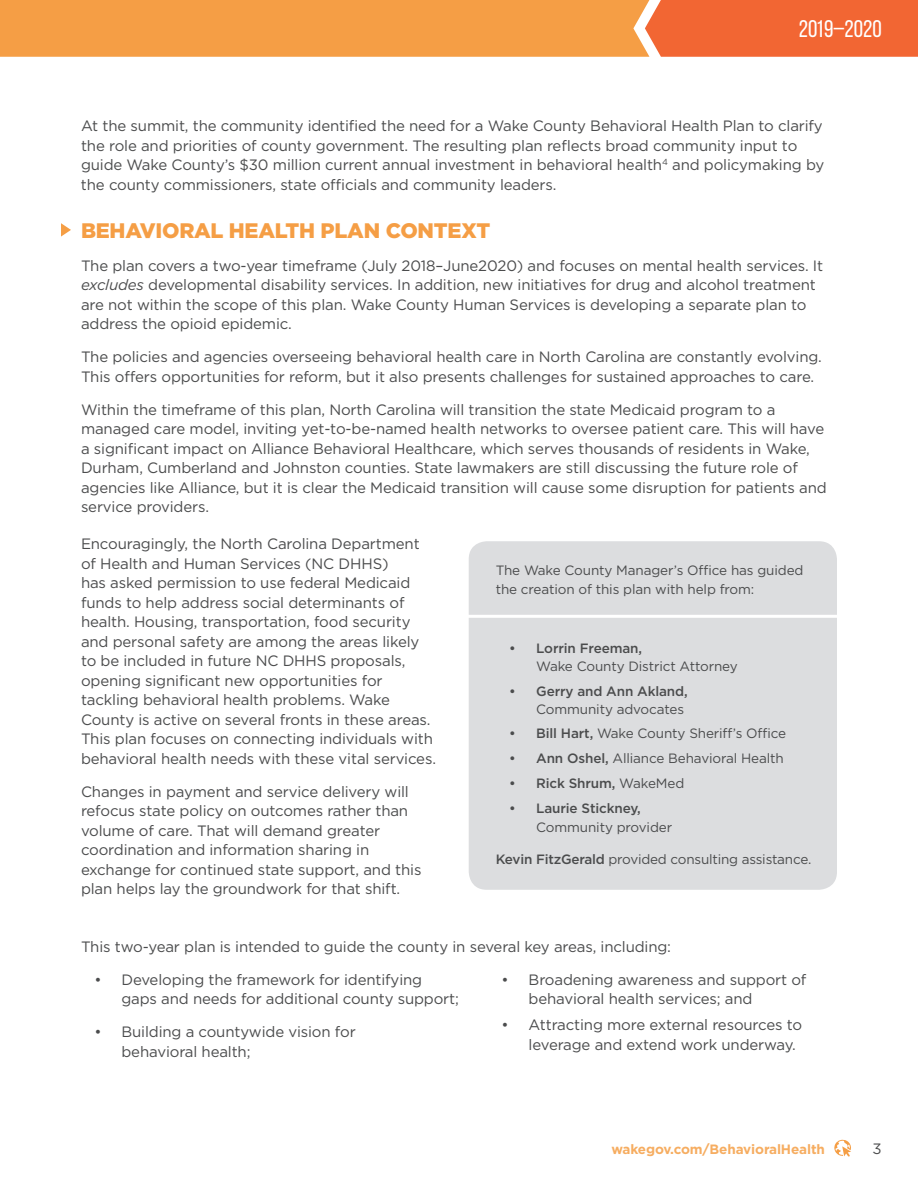
<style>
.page{position:relative;width:918px;height:1188px;background:#fff}
.page>*{position:absolute;margin:0;border:0;box-sizing:border-box;transform-origin:0 0}
.t1{font:24px "Bebas Neue";color:#fff}
.t2{font:900 21px "Gotham";letter-spacing:-.01em;color:#f59e45}
.t3{font:15px/19.5px "Gotham";letter-spacing:-.01em;color:#4b4c4d}
.t4{font:13.5px/19.5px "Gotham";letter-spacing:-.01em;color:#4b4c4d}
.t5{font:500 13.5px "Gotham";letter-spacing:-.01em;color:#4b4c4d}
.t6{font:700 13.5px "Gotham";letter-spacing:-.01em;color:#f6ad61}
.s1{font-style:italic}
.s2{font-weight:500}
.s3{font-weight:400}
</style>
<div class="page">
<svg style="left:0;top:0;width:918px;height:57px;background:#f48f42"></svg>
<svg style="left:834px;top:1139px;width:17px;height:18px"></svg>
<div style="left:469px;top:541px;width:368px;height:349px;background:#dcdddf;border-radius:18px"></div>
<svg style="left:61px;top:223px;width:10px;height:14px"></svg>
<hr style="left:459px;top:615px;width:388px;height:3px;background:#fff">
<h1 class="t1" style="left:799px;top:16px;width:84px">2019–2020</h1>
<p class="t3" style="left:81px;top:116px;width:745px">At the summit, the community identified the need for a Wake County Behavioral Health Plan to clarify the role and priorities of county government. The resulting plan reflects broad community input to guide Wake County’s $30 million current annual investment in behavioral health<sup>4</sup> and policymaking by the county commissioners, state officials and community leaders.</p>
<h2 class="t2" style="left:81px;top:216px;width:411px">BEHAVIORAL HEALTH PLAN CONTEXT</h2>
<p class="t3" style="left:81px;top:255px;width:744px">The plan covers a two-year timeframe (July 2018–June2020) and focuses on mental health services. It <span class="s1">excludes</span> developmental disability services. In addition, new initiatives for drug and alcohol treatment are not within the scope of this plan. Wake County Human Services is developing a separate plan to address the opioid epidemic.</p>
<p class="t3" style="left:81px;top:347px;width:742px">The policies and agencies overseeing behavioral health care in North Carolina are constantly evolving.<br>This offers opportunities for reform, but it also presents challenges for sustained approaches to care.</p>
<p class="t3" style="left:81px;top:399px;width:747px">Within the timeframe of this plan, North Carolina will transition the state Medicaid program to a managed care model, inviting yet-to-be-named health networks to oversee patient care. This will have a significant impact on Alliance Behavioral Healthcare, which serves thousands of residents in Wake, Durham, Cumberland and Johnston counties. State lawmakers are still discussing the future role of agencies like Alliance, but it is clear the Medicaid transition will cause some disruption for patients and service providers.</p>
<p class="t3" style="left:81px;top:534px;width:357px">Encouragingly, the North Carolina Department of Health and Human Services (NC DHHS)<br>has asked permission to use federal Medicaid funds to help address social determinants of health. Housing, transportation, food security and personal safety are among the areas likely to be included in future NC DHHS proposals, opening significant new opportunities for tackling behavioral health problems. Wake County is active on several fronts in these areas.<br>This plan focuses on connecting individuals with behavioral health needs with these vital services.</p>
<p class="t3" style="left:81px;top:781px;width:342px">Changes in payment and service delivery will refocus state policy on outcomes rather than volume of care. That will demand greater coordination and information sharing in exchange for continued state support, and this plan helps lay the groundwork for that shift.</p>
<p class="t4" style="left:496px;top:560px;width:309px">The Wake County Manager’s Office has guided the creation of this plan with help from:</p>
<p class="t5" style="left:509px;top:639px;width:134px">• Lorrin Freeman,</p>
<p class="t4" style="left:536px;top:656px;width:203px">Wake County District Attorney</p>
<p class="t5" style="left:509px;top:682px;width:180px">• Gerry and Ann Akland,</p>
<p class="t4" style="left:536px;top:699px;width:149px">Community advocates</p>
<p class="t4" style="left:509px;top:724px;width:279px"><span class="s2">• Bill Hart,</span> Wake County Sheriff’s Office</p>
<p class="t4" style="left:509px;top:748px;width:276px"><span class="s2">• Ann Oshel,</span> Alliance Behavioral Health</p>
<p class="t5" style="left:509px;top:774px;width:177px">• Rick Shrum, <span class="s3">WakeMed</span></p>
<p class="t5" style="left:509px;top:799px;width:133px">• Laurie Stickney,</p>
<p class="t4" style="left:536px;top:817px;width:137px">Community provider</p>
<p class="t4" style="left:496px;top:849px;width:317px"><span class="s2">Kevin FitzGerald</span> provided consulting assistance.</p>
<p class="t3" style="left:81px;top:937px;width:592px">This two-year plan is intended to guide the county in several key areas, including:</p>
<p class="t3" style="left:122px;top:969px;width:339px;text-indent:-27px">• Developing the framework for identifying gaps and needs for additional county support;</p>
<p class="t3" style="left:121px;top:1022px;width:236px;text-indent:-27px">• Building a countywide vision for behavioral health;</p>
<p class="t3" style="left:529px;top:969px;width:279px;text-indent:-27px">• Broadening awareness and support of behavioral health services; and</p>
<p class="t3" style="left:529px;top:1015px;width:275px;text-indent:-27px">• Attracting more external resources to leverage and extend work underway.</p>
<p class="t6" style="left:611px;top:1140px;width:215px">wakegov.com/BehavioralHealth</p>
<p class="t3" style="left:872px;top:1139px;width:11px">3</p>
</div>
